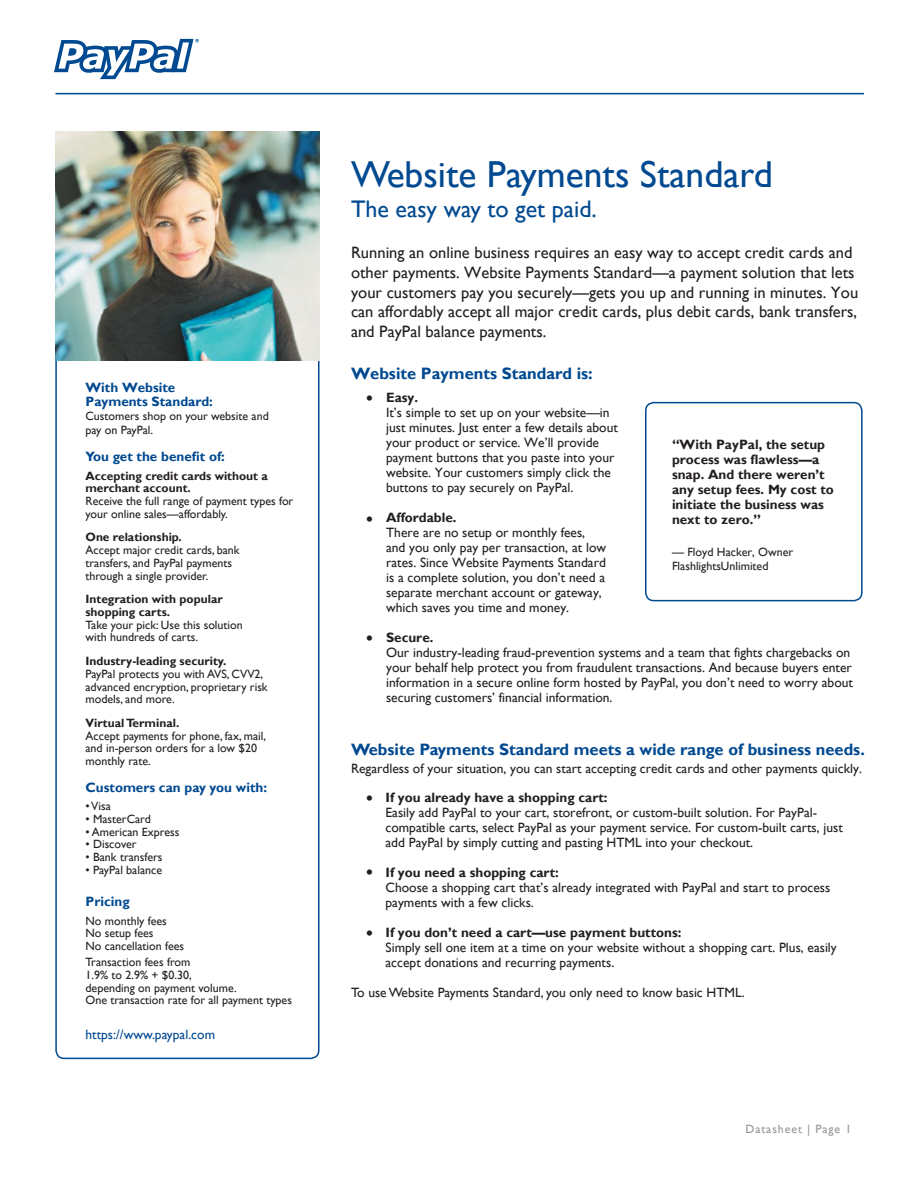
<style>
.page{position:relative;width:918px;height:1188px;background:#fff}
.page>*{position:absolute;margin:0;border:0;box-sizing:border-box;transform-origin:0 0}
.t1{font:37.5px "Gill Sans";color:#014990}
.t2{font:24px "Gill Sans";color:#014990}
.t3{font:16.5px/19.8px "Gill Sans";color:#231f20}
.t4{font:700 16.5px "Gill Sans";color:#014990}
.t5{font:13.5px/15px "Gill Sans";color:#231f20}
.t6{font:700 13.5px/15px "Gill Sans";color:#231f20}
.t7{font:700 13.5px/13.5px "Gill Sans";color:#014990}
.t8{font:13.5px "Gill Sans";color:#014990}
.t9{font:12px/12.8px "Gill Sans";color:#231f20}
.t10{font:700 12px/12.8px "Gill Sans";color:#231f20}
.t11{font:12px "Gill Sans";letter-spacing:.075em;color:#939598}
</style>
<div class="page">
<svg style="left:55px;top:299px;width:265px;height:759px"></svg>
<img style="left:56px;top:131px;width:264px;height:229px">
<svg style="left:54px;top:38px;width:145px;height:42px"></svg>
<hr style="left:56px;top:93px;width:808px;height:1px;background:#014990">
<svg style="left:645px;top:401px;width:218px;height:200px"></svg>
<p class="t7" style="left:86px;top:381px;width:129px">With Website<br>Payments Standard:</p>
<p class="t9" style="left:85px;top:409px;width:185px;line-height:14.4px">Customers shop on your website and pay on PayPal.</p>
<p class="t7" style="left:86px;top:451px;width:141px">You get the benefit of:</p>
<p class="t10" style="left:86px;top:470px;width:184px">Accepting credit cards without a merchant account.</p>
<p class="t9" style="left:86px;top:495px;width:209px">Receive the full range of payment types for your online sales—affordably.</p>
<p class="t10" style="left:86px;top:531px;width:98px">One relationship.</p>
<p class="t9" style="left:86px;top:544px;width:156px">Accept major credit cards, bank transfers, and PayPal payments through a single provider.</p>
<p class="t10" style="left:85px;top:593px;width:139px">Integration with popular shopping carts.</p>
<p class="t9" style="left:85px;top:619px;width:159px">Take your pick: Use this solution with hundreds of carts.</p>
<p class="t10" style="left:86px;top:655px;width:142px">Industry-leading security.</p>
<p class="t9" style="left:86px;top:668px;width:184px">PayPal protects you with AVS, CVV2, advanced encryption, proprietary risk models, and more.</p>
<p class="t10" style="left:86px;top:717px;width:95px">Virtual Terminal.</p>
<p class="t9" style="left:86px;top:729px;width:182px">Accept payments for phone, fax, mail, and in-person orders for a low $20 monthly rate.</p>
<p class="t7" style="left:86px;top:781px;width:183px">Customers can pay you with:</p>
<p class="t9" style="left:86px;top:800px;width:27px">• Visa</p>
<p class="t9" style="left:86px;top:813px;width:67px">• MasterCard</p>
<p class="t9" style="left:86px;top:826px;width:95px">• American Express</p>
<p class="t9" style="left:86px;top:838px;width:53px">• Discover</p>
<p class="t9" style="left:86px;top:851px;width:79px">• Bank transfers</p>
<p class="t9" style="left:86px;top:864px;width:78px">• PayPal balance</p>
<p class="t7" style="left:86px;top:895px;width:46px">Pricing</p>
<p class="t9" style="left:86px;top:914px;width:100px">No monthly fees<br>No setup fees<br>No cancellation fees</p>
<p class="t9" style="left:86px;top:956px;width:208px">Transaction fees from<br>1.9% to 2.9% + $0.30,<br>depending on payment volume.<br>One transaction rate for all payment types</p>
<p class="t8" style="left:86px;top:1026px;width:131px">https://www.paypal.com</p>
<h1 class="t1" style="left:351px;top:152px;width:423px">Website Payments Standard</h1>
<h2 class="t2" style="left:351px;top:195px;width:247px">The easy way to get paid.</h2>
<p class="t3" style="left:351px;top:243px;width:509px">Running an online business requires an easy way to accept credit cards and other payments. Website Payments Standard—a payment solution that lets your customers pay you securely—gets you up and running in minutes. You can affordably accept all major credit cards, plus debit cards, bank transfers, and PayPal balance payments.</p>
<p class="t4" style="left:351px;top:363px;width:243px">Website Payments Standard is:</p>
<p class="t6" style="left:386px;top:391px;width:34px">Easy.</p>
<p class="t5" style="left:386px;top:405px;width:233px">It’s simple to set up on your website—in just minutes. Just enter a few details about your product or service. We’ll provide payment buttons that you paste into your website. Your customers simply click the buttons to pay securely on PayPal.</p>
<p class="t6" style="left:386px;top:511px;width:72px">Affordable.</p>
<p class="t5" style="left:386px;top:525px;width:222px">There are no setup or monthly fees, and you only pay per transaction, at low rates. Since Website Payments Standard is a complete solution, you don’t need a separate merchant account or gateway, which saves you time and money.</p>
<p class="t6" style="left:386px;top:631px;width:49px">Secure.</p>
<p class="t5" style="left:386px;top:645px;width:468px">Our industry-leading fraud-prevention systems and a team that fights chargebacks on your behalf help protect you from fraudulent transactions. And because buyers enter information in a secure online form hosted by PayPal, you don’t need to worry about securing customers’ financial information.</p>
<p class="t6" style="left:672px;top:437px;width:163px">“With PayPal, the setup process was flawless—a snap. And there weren’t any setup fees. My cost to initiate the business was next to zero.”</p>
<p class="t9" style="left:672px;top:544px;width:123px;line-height:14.4px">— Floyd Hacker, Owner<br>FlashlightsUnlimited</p>
<p class="t4" style="left:351px;top:740px;width:515px">Website Payments Standard meets a wide range of business needs.</p>
<p class="t5" style="left:351px;top:761px;width:513px">Regardless of your situation, you can start accepting credit cards and other payments quickly.</p>
<p class="t6" style="left:386px;top:790px;width:224px">If you already have a shopping cart:</p>
<p class="t5" style="left:386px;top:805px;width:459px">Easily add PayPal to your cart, storefront, or custom-built solution. For PayPal&shy;compatible carts, select PayPal as your payment service. For custom-built carts, just add PayPal by simply cutting and pasting HTML into your checkout.</p>
<p class="t6" style="left:386px;top:865px;width:175px">If you need a shopping cart:</p>
<p class="t5" style="left:386px;top:880px;width:446px">Choose a shopping cart that’s already integrated with PayPal and start to process payments with a few clicks.</p>
<p class="t6" style="left:386px;top:925px;width:298px">If you don’t need a cart—use payment buttons:</p>
<p class="t5" style="left:386px;top:940px;width:453px">Simply sell one item at a time on your website without a shopping cart. Plus, easily accept donations and recurring payments.</p>
<p class="t5" style="left:351px;top:985px;width:395px">To use Website Payments Standard, you only need to know basic HTML.</p>
<p class="t11" style="left:746px;top:1122px;width:107px">Datasheet | Page 1</p>
</div>
